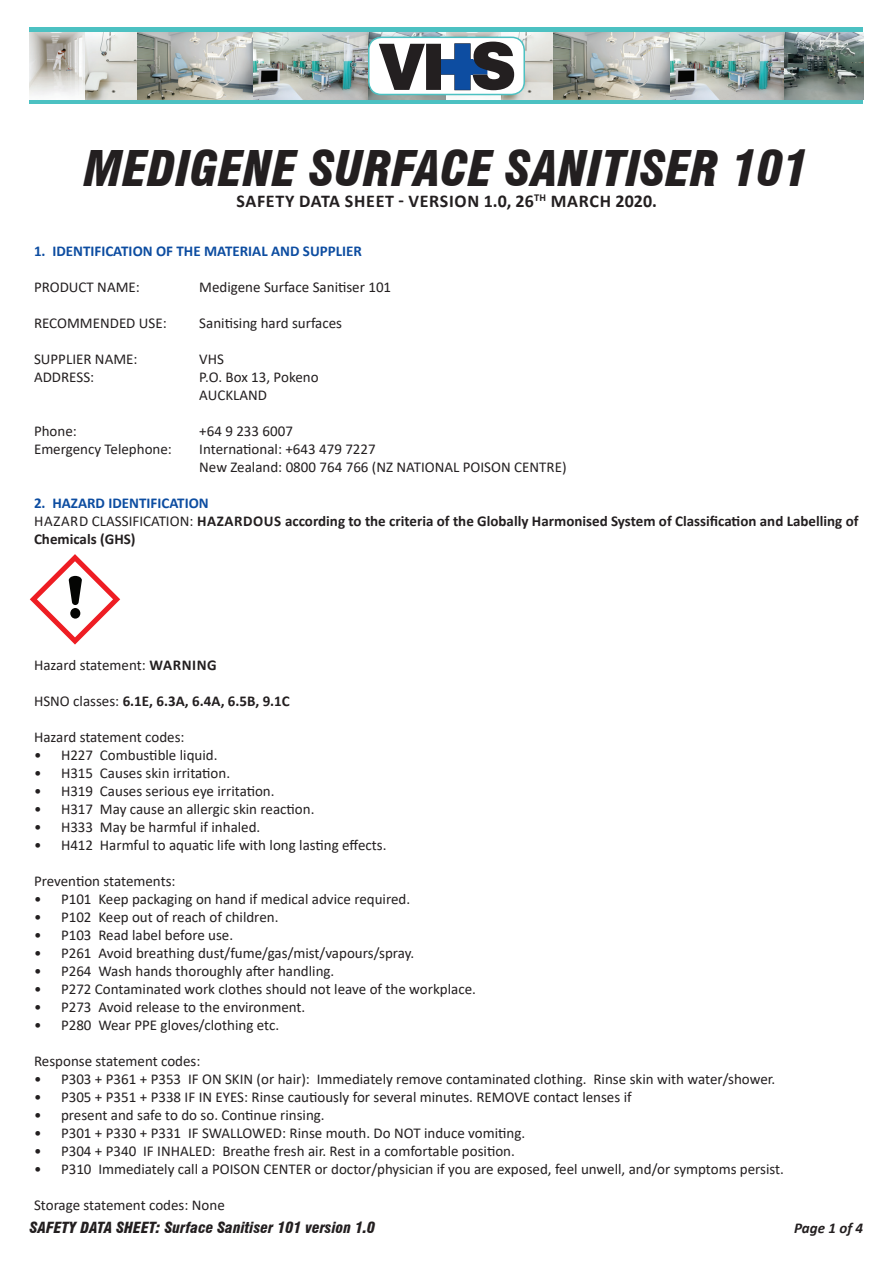
<style>
.page{position:relative;width:893px;height:1263px;background:#fff}
.page>*{position:absolute;margin:0;border:0;box-sizing:border-box;transform-origin:0 0}
.t1{font:italic 900 condensed 48px "Swiss 721 BT";color:#231f20}
.t2{font:700 18px "Calibri";letter-spacing:.04em;color:#231f20}
.t3{font:15px "Calibri";color:#231f20}
.t4{font:700 15px/18px "Calibri";color:#231f20}
.t5{font:700 15px "Calibri";color:#0d4da1}
.t6{font:italic 900 condensed 15px "Swiss 721 BT";color:#231f20}
.t7{font:italic 700 15px "Calibri";color:#231f20}
.s1{font-weight:400}
.s2{font-weight:700}
</style>
<div class="page">
<svg style="left:30px;top:28px;width:833px;height:76px;background:#64c2c3"></svg>
<img style="left:136px;top:33px;width:232px;height:66px">
<img style="left:30px;top:33px;width:106px;height:66px">
<img style="left:368px;top:33px;width:78px;height:66px">
<svg style="left:446px;top:33px;width:104px;height:66px;background:#d9dbd7"></svg>
<img style="left:550px;top:33px;width:313px;height:66px">
<div style="left:369px;top:37px;width:155px;height:57px;background:#fff;border-radius:13px"></div>
<div style="left:368px;top:37px;width:157px;height:58px;border:2px solid #4cc1c2;border-radius:13px"></div>
<svg style="left:379px;top:42px;width:135px;height:48px"></svg>
<svg style="left:30px;top:554px;width:90px;height:90px"></svg>
<p class="t1" style="left:84px;top:140px;width:726px">MEDIGENE SURFACE SANITISER 101</p>
<p class="t2" style="left:236px;top:189px;width:422px">SAFETY DATA SHEET - VERSION 1.0, 26<sup>TH</sup> MARCH 2020.</p>
<p class="t5" style="left:34px;top:240px;width:329px">1. IDENTIFICATION OF THE MATERIAL AND SUPPLIER</p>
<p class="t3" style="left:34px;top:276px;width:107px">PRODUCT NAME:</p>
<p class="t3" style="left:199px;top:276px;width:193px">Medigene Surface Sanitiser 101</p>
<p class="t3" style="left:34px;top:312px;width:134px">RECOMMENDED USE:</p>
<p class="t3" style="left:199px;top:312px;width:144px">Sanitising hard surfaces</p>
<p class="t3" style="left:34px;top:348px;width:105px">SUPPLIER NAME:</p>
<p class="t3" style="left:199px;top:348px;width:26px">VHS</p>
<p class="t3" style="left:34px;top:366px;width:62px">ADDRESS:</p>
<p class="t3" style="left:199px;top:366px;width:121px">P.O. Box 13, Pokeno</p>
<p class="t3" style="left:199px;top:384px;width:69px">AUCKLAND</p>
<p class="t3" style="left:34px;top:420px;width:44px">Phone:</p>
<p class="t3" style="left:199px;top:420px;width:95px">+64 9 233 6007</p>
<p class="t3" style="left:34px;top:438px;width:139px">Emergency Telephone:</p>
<p class="t3" style="left:199px;top:438px;width:178px">International: +643 479 7227</p>
<p class="t3" style="left:199px;top:456px;width:369px">New Zealand: 0800 764 766 (NZ NATIONAL POISON CENTRE)</p>
<p class="t5" style="left:34px;top:492px;width:176px">2. HAZARD IDENTIFICATION</p>
<p class="t4" style="left:34px;top:512px;width:826px"><span class="s1">HAZARD CLASSIFICATION:</span> HAZARDOUS according to the criteria of the Globally Harmonised System of Classification and Labelling of<br>Chemicals (GHS)</p>
<p class="t3" style="left:34px;top:654px;width:184px">Hazard statement: <span class="s2">WARNING</span></p>
<p class="t4" style="left:34px;top:692px;width:257px"><span class="s1">HSNO classes:</span> 6.1E, 6.3A, 6.4A, 6.5B, 9.1C</p>
<p class="t3" style="left:34px;top:726px;width:152px">Hazard statement codes:</p>
<p class="t3" style="left:34px;top:744px;width:185px">• H227 Combustible liquid.</p>
<p class="t3" style="left:34px;top:762px;width:198px">• H315 Causes skin irritation.</p>
<p class="t3" style="left:34px;top:780px;width:242px">• H319 Causes serious eye irritation.</p>
<p class="t3" style="left:34px;top:798px;width:282px">• H317 May cause an allergic skin reaction.</p>
<p class="t3" style="left:34px;top:816px;width:228px">• H333 May be harmful if inhaled.</p>
<p class="t3" style="left:34px;top:834px;width:354px">• H412 Harmful to aquatic life with long lasting effects.</p>
<p class="t3" style="left:34px;top:870px;width:143px">Prevention statements:</p>
<p class="t3" style="left:34px;top:888px;width:378px">• P101 Keep packaging on hand if medical advice required.</p>
<p class="t3" style="left:34px;top:906px;width:246px">• P102 Keep out of reach of children.</p>
<p class="t3" style="left:34px;top:924px;width:201px">• P103 Read label before use.</p>
<p class="t3" style="left:34px;top:942px;width:382px">• P261 Avoid breathing dust/fume/gas/mist/vapours/spray.</p>
<p class="t3" style="left:34px;top:960px;width:302px">• P264 Wash hands thoroughly after handling.</p>
<p class="t3" style="left:34px;top:978px;width:443px">• P272 Contaminated work clothes should not leave of the workplace.</p>
<p class="t3" style="left:34px;top:996px;width:273px">• P273 Avoid release to the environment.</p>
<p class="t3" style="left:34px;top:1014px;width:247px">• P280 Wear PPE gloves/clothing etc.</p>
<p class="t3" style="left:34px;top:1050px;width:168px">Response statement codes:</p>
<p class="t3" style="left:34px;top:1068px;width:743px">• P303 + P361 + P353 IF ON SKIN (or hair): Immediately remove contaminated clothing. Rinse skin with water/shower.</p>
<p class="t3" style="left:34px;top:1086px;width:599px">• P305 + P351 + P338 IF IN EYES: Rinse cautiously for several minutes. REMOVE contact lenses if</p>
<p class="t3" style="left:34px;top:1104px;width:292px">• present and safe to do so. Continue rinsing.</p>
<p class="t3" style="left:34px;top:1122px;width:493px">• P301 + P330 + P331 IF SWALLOWED: Rinse mouth. Do NOT induce vomiting.</p>
<p class="t3" style="left:34px;top:1140px;width:482px">• P304 + P340 IF INHALED: Breathe fresh air. Rest in a comfortable position.</p>
<p class="t3" style="left:34px;top:1158px;width:752px">• P310 Immediately call a POISON CENTER or doctor/physician if you are exposed, feel unwell, and/or symptoms persist.</p>
<p class="t3" style="left:34px;top:1194px;width:192px">Storage statement codes: None</p>
<p class="t6" style="left:30px;top:1219px;width:347px">SAFETY DATA SHEET: Surface Sanitiser 101 version 1.0</p>
<p class="t7" style="left:794px;top:1217px;width:71px">Page 1 of 4</p>
</div>
